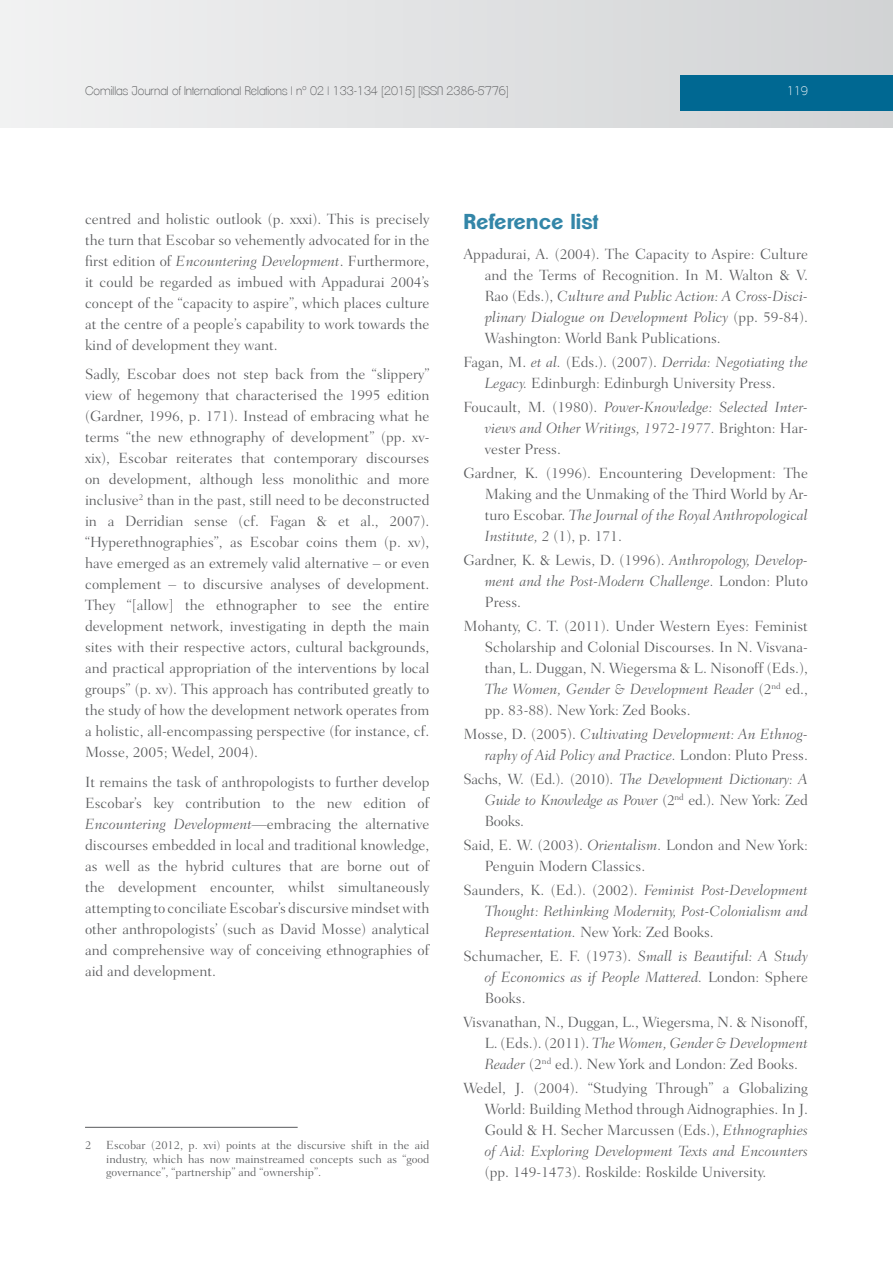
<style>
.page{position:relative;width:893px;height:1263px;background:#fff}
.page>*{position:absolute;margin:0;border:0;box-sizing:border-box;transform-origin:0 0}
.t1{font:700 21px "Clemente P Dam";color:#3386a8}
.t2{font:300 15px/21px "Fairfield LH";color:#58595b;text-align:justify}
.t3{font:italic 300 15px/21px "Fairfield LH";color:#58595b;text-align:justify}
.t4{font:300 12px/13.5px "Fairfield LH";color:#58595b;text-align:justify}
.t5{font:200 12px "Clemente P Dac";color:#58595b}
.t6{font:200 12px "Clemente P Dac";color:#fff}
.s1{font-style:italic}
.s2{font-style:normal}
</style>
<div class="page">
<div style="left:0;top:0;width:893px;height:128px;background:linear-gradient(to right,#f1f2f2,#d1d3d4)"></div>
<div style="left:680px;top:75px;width:213px;height:36px;background:#006892"></div>
<hr style="left:85px;top:1127px;width:213px;height:1px;background:#58595b">
<p class="t5" style="left:85px;top:83px;width:425px">Comillas Journal of International Relations | nº 02 | 133-134 [2015] [ISSN 2386-5776]</p>
<p class="t6" style="left:787px;top:83px;width:22px">119</p>
<p class="t2" style="left:85px;top:208px;width:346px">centred and holistic outlook (p. xxxi). This is precisely the turn that Escobar so vehemently advocated for in the first edition of <span class="s1">Encountering Development</span>. Furthermore, it could be regarded as imbued with Appadurai 2004’s concept of the “capacity to aspire”, which places culture at the centre of a people’s capability to work towards the kind of development they want.</p>
<p class="t2" style="left:85px;top:364px;width:346px">Sadly, Escobar does not step back from the “slippery” view of hegemony that characterised the 1995 edition (Gardner, 1996, p. 171). Instead of embracing what he terms “the new ethnography of development” (pp. xv&shy;xix), Escobar reiterates that contemporary discourses on development, although less monolithic and more inclusive<sup>2</sup> than in the past, still need to be deconstructed in a Derridian sense (cf. Fagan &amp; et al., 2007). “Hyperethnographies”, as Escobar coins them (p. xv), have emerged as an extremely valid alternative – or even complement – to discursive analyses of development.<br>They “[allow] the ethnographer to see the entire development network, investigating in depth the main sites with their respective actors, cultural backgrounds, and practical appropriation of the interventions by local groups” (p. xv). This approach has contributed greatly to the study of how the development network operates from a holistic, all-encompassing perspective (for instance, cf.<br>Mosse, 2005; Wedel, 2004).</p>
<p class="t2" style="left:85px;top:771px;width:346px">It remains the task of anthropologists to further develop Escobar’s key contribution to the new edition of <span class="s1">Encountering Development</span>—embracing the alternative discourses embedded in local and traditional knowledge, as well as the hybrid cultures that are borne out of the development encounter, whilst simultaneously attempting to conciliate Escobar’s discursive mindset with other anthropologists’ (such as David Mosse) analytical and comprehensive way of conceiving ethnographies of aid and development.</p>
<p class="t4" style="left:85px;top:1139px;width:8px">2</p>
<p class="t4" style="left:106px;top:1139px;width:325px">Escobar (2012, p. xvi) points at the discursive shift in the aid industry, which has now mainstreamed concepts such as “good governance”, “partnership” and “ownership”.</p>
<h1 class="t1" style="left:463px;top:209px;width:136px">Reference list</h1>
<p class="t2" style="left:485px;top:244px;width:325px;text-indent:-21px">Appadurai, A. (2004). The Capacity to Aspire: Culture and the Terms of Recognition. In M. Walton &amp; V.<br>Rao (Eds.), <span class="s1">Culture and Public Action: A Cross-Disci&shy;plinary Dialogue on Development Policy</span> (pp. 59-84).<br>Washington: World Bank Publications.</p>
<p class="t2" style="left:485px;top:352px;width:325px;text-indent:-21px">Fagan, M. <span class="s1">et al.</span> (Eds.). (2007). <span class="s1">Derrida: Negotiating the<br>Legacy.</span> Edinburgh: Edinburgh University Press.</p>
<p class="t3" style="left:485px;top:397px;width:325px;text-indent:-21px"><span class="s2">Foucault, M. (1980).</span> Power-Knowledge: Selected Inter&shy;views and Other Writings, 1972-1977. <span class="s2">Brighton: Har&shy;vester Press.</span></p>
<p class="t2" style="left:485px;top:462px;width:325px;text-indent:-21px">Gardner, K. (1996). Encountering Development: The Making and the Unmaking of the Third World by Ar&shy;turo Escobar. <span class="s1">The Journal of the Royal Anthropological Institute, 2</span> (1), p. 171.</p>
<p class="t3" style="left:485px;top:549px;width:325px;text-indent:-21px"><span class="s2">Gardner, K. &amp; Lewis, D. (1996).</span> Anthropology, Develop&shy;ment and the Post-Modern Challenge. <span class="s2">London: Pluto Press.</span></p>
<p class="t2" style="left:485px;top:615px;width:325px;text-indent:-21px">Mohanty, C. T. (2011). Under Western Eyes: Feminist Scholarship and Colonial Discourses. In N. Visvana&shy;than, L. Duggan, N. Wiegersma &amp; L. Nisonoff (Eds.), <span class="s1">The Women, Gender &amp; Development Reader</span> (2<sup>nd</sup> ed., pp. 83-88). New York: Zed Books.</p>
<p class="t3" style="left:463px;top:723px;width:346px;text-align:right"><span class="s2">Mosse, D. (2005).</span> Cultivating Development: An Ethnog&shy;raphy of Aid Policy and Practice. <span class="s2">London: Pluto Press.</span></p>
<p class="t3" style="left:485px;top:768px;width:325px;text-indent:-21px"><span class="s2">Sachs, W. (Ed.). (2010).</span> The Development Dictionary: A Guide to Knowledge as Power <span class="s2">(2</span><sup>nd</sup> <span class="s2">ed.). New York: Zed Books.</span></p>
<p class="t2" style="left:485px;top:834px;width:325px;text-indent:-21px">Said, E. W. (2003). <span class="s1">Orientalism.</span> London and New York:<br>Penguin Modern Classics.</p>
<p class="t3" style="left:485px;top:879px;width:325px;text-indent:-21px"><span class="s2">Saunders, K. (Ed.). (2002).</span> Feminist Post-Development Thought: Rethinking Modernity, Post-Colonialism and Representation. <span class="s2">New York: Zed Books.</span></p>
<p class="t3" style="left:485px;top:945px;width:325px;text-indent:-21px"><span class="s2">Schumacher, E. F. (1973).</span> Small is Beautiful: A Study of Economics as if People Mattered. <span class="s2">London: Sphere Books.</span></p>
<p class="t2" style="left:485px;top:1011px;width:325px;text-indent:-21px">Visvanathan, N., Duggan, L., Wiegersma, N. &amp; Nisonoff, L. (Eds.). (2011). <span class="s1">The Women, Gender &amp; Development Reader</span> (2<sup>nd</sup> ed.). New York and London: Zed Books.</p>
<p class="t2" style="left:485px;top:1077px;width:325px;text-indent:-21px">Wedel, J. (2004). “Studying Through” a Globalizing World: Building Method through Aidnographies. In J.<br>Gould &amp; H. Secher Marcussen (Eds.), <span class="s1">Ethnographies of Aid: Exploring Development Texts and Encounters</span></p>
<p class="t2" style="left:485px;top:1161px;width:283px">(pp. 149-1473). Roskilde: Roskilde University.</p>
</div>
